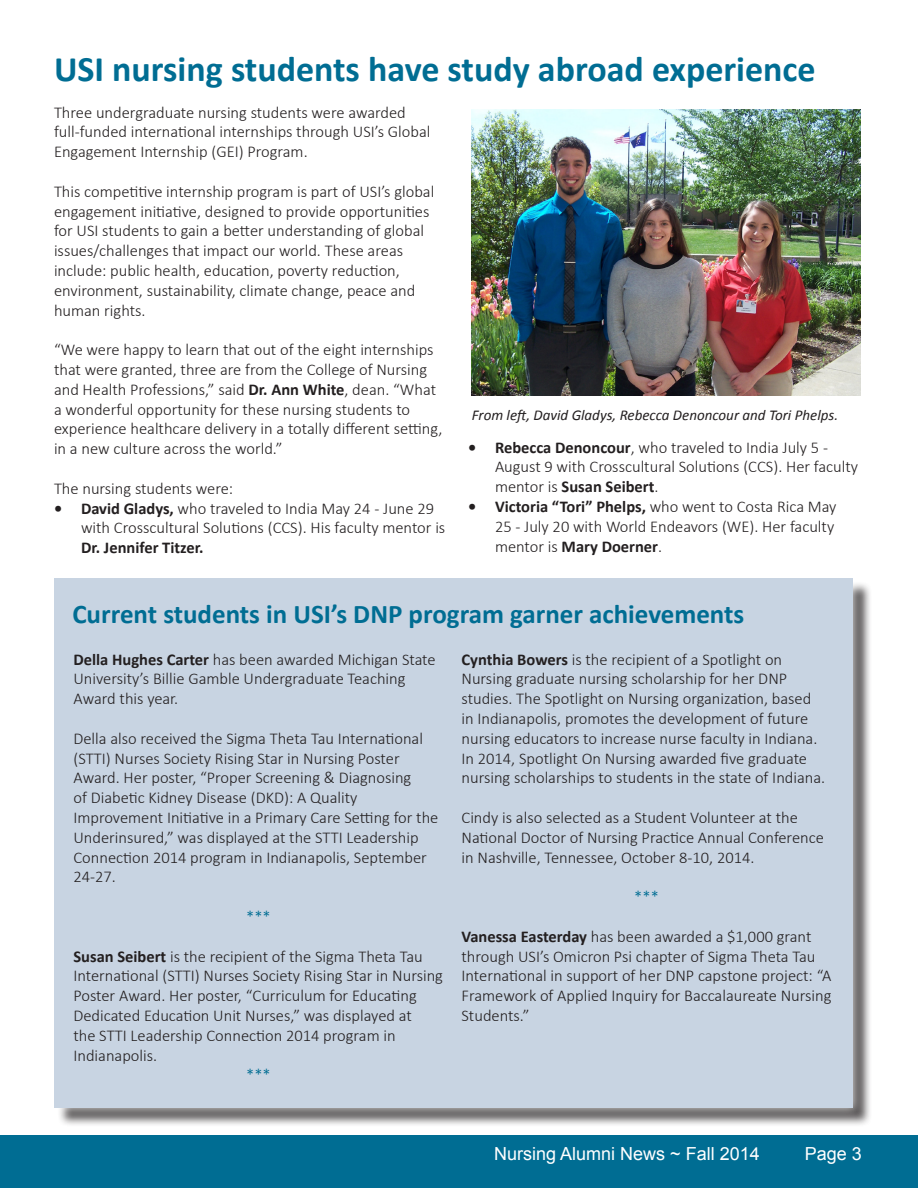
<style>
.page{position:relative;width:918px;height:1188px;background:#fff}
.page>*{position:absolute;margin:0;border:0;box-sizing:border-box;transform-origin:0 0}
.t1{font:700 36px "Calibri";color:#006d93}
.t2{font:700 27px "Calibri";color:#006d93}
.t3{font:18px "Arial";color:#fff}
.t4{font:300 16.5px/19.8px "Calibri";color:#231f20}
.t5{font:300 16.5px "Calibri";color:#006d93}
.t6{font:italic 15px "Calibri";color:#231f20}
.s1{font-weight:700}
</style>
<div class="page">
<div style="left:0;top:1136px;width:918px;height:52px;background:#006d93"></div>
<div style="left:57px;top:581px;width:815px;height:546px;background:#231f20;opacity:.75"></div>
<div style="left:45px;top:569px;width:818px;height:549px;background:#fff;opacity:.75"></div>
<div style="left:55px;top:579px;width:798px;height:529px;background:#c8d4e2"></div>
<img style="left:472px;top:110px;width:388px;height:285px">
<p class="t1" style="left:54px;top:46px;width:763px">USI nursing students have study abroad experience</p>
<p class="t4" style="left:54px;top:102px;width:378px">Three undergraduate nursing students were awarded full-funded international internships through USI’s Global<br>Engagement Internship (GEI) Program.</p>
<p class="t4" style="left:54px;top:181px;width:382px">This competitive internship program is part of USI’s global engagement initiative, designed to provide opportunities for USI students to gain a better understanding of global issues/challenges that impact our world. These areas include: public health, education, poverty reduction, environment, sustainability, climate change, peace and human rights.</p>
<p class="t4" style="left:54px;top:339px;width:390px">“We were happy to learn that out of the eight internships that were granted, three are from the College of Nursing and Health Professions,” said <span class="s1">Dr. Ann White</span>, dean. “What a wonderful opportunity for these nursing students to experience healthcare delivery in a totally different setting, in a new culture across the world.”</p>
<p class="t4" style="left:54px;top:478px;width:181px">The nursing students were:</p>
<p class="t4" style="left:81px;top:498px;width:366px;text-indent:-27px"><span class="s1">• David Gladys,</span> who traveled to India May 24 - June 29 with Crosscultural Solutions (CCS). His faculty mentor is<br><span class="s1">Dr. Jennifer Titzer.</span></p>
<p class="t6" style="left:472px;top:405px;width:368px">From left, David Gladys, Rebecca Denoncour and Tori Phelps.</p>
<p class="t4" style="left:495px;top:436px;width:365px;text-indent:-27px"><span class="s1">• Rebecca Denoncour</span>, who traveled to India July 5 -<br>August 9 with Crosscultural Solutions (CCS). Her faculty mentor is <span class="s1">Susan Seibert</span>.</p>
<p class="t4" style="left:495px;top:496px;width:343px;text-indent:-27px"><span class="s1">• Victoria “Tori” Phelps,</span> who went to Costa Rica May<br>25 - July 20 with World Endeavors (WE). Her faculty mentor is <span class="s1">Mary Doerner</span>.</p>
<p class="t2" style="left:72px;top:597px;width:674px">Current students in USI’s DNP program garner achievements</p>
<p class="t4" style="left:73px;top:649px;width:364px"><span class="s1">Della Hughes Carter</span> has been awarded Michigan State<br>University’s Billie Gamble Undergraduate Teaching<br>Award this year.</p>
<p class="t4" style="left:73px;top:728px;width:366px">Della also received the Sigma Theta Tau International (STTI) Nurses Society Rising Star in Nursing Poster Award. Her poster, “Proper Screening &amp; Diagnosing<br>of Diabetic Kidney Disease (DKD): A Quality Improvement Initiative in a Primary Care Setting for the Underinsured,” was displayed at the STTI Leadership Connection 2014 program in Indianapolis, September 24-27.</p>
<p class="t5" style="left:246px;top:906px;width:26px">***</p>
<p class="t4" style="left:73px;top:946px;width:371px"><span class="s1">Susan Seibert</span> is the recipient of the Sigma Theta Tau International (STTI) Nurses Society Rising Star in Nursing Poster Award. Her poster, “Curriculum for Educating Dedicated Education Unit Nurses,” was displayed at<br>the STTI Leadership Connection 2014 program in Indianapolis.</p>
<p class="t5" style="left:246px;top:1065px;width:26px">***</p>
<p class="t4" style="left:462px;top:649px;width:365px"><span class="s1">Cynthia Bowers</span> is the recipient of a Spotlight on Nursing graduate nursing scholarship for her DNP studies. The Spotlight on Nursing organization, based in Indianapolis, promotes the development of future nursing educators to increase nurse faculty in Indiana.<br>In 2014, Spotlight On Nursing awarded five graduate nursing scholarships to students in the state of Indiana.</p>
<p class="t4" style="left:462px;top:807px;width:364px">Cindy is also selected as a Student Volunteer at the<br>National Doctor of Nursing Practice Annual Conference in Nashville, Tennessee, October 8-10, 2014.</p>
<p class="t5" style="left:634px;top:887px;width:26px">***</p>
<p class="t4" style="left:462px;top:926px;width:372px"><span class="s1">Vanessa Easterday</span> has been awarded a $1,000 grant through USI’s Omicron Psi chapter of Sigma Theta Tau International in support of her DNP capstone project: “A Framework of Applied Inquiry for Baccalaureate Nursing Students.”</p>
<p class="t3" style="left:494px;top:1142px;width:267px">Nursing Alumni News ~ Fall 2014</p>
<p class="t3" style="left:805px;top:1142px;width:59px">Page 3</p>
</div>
